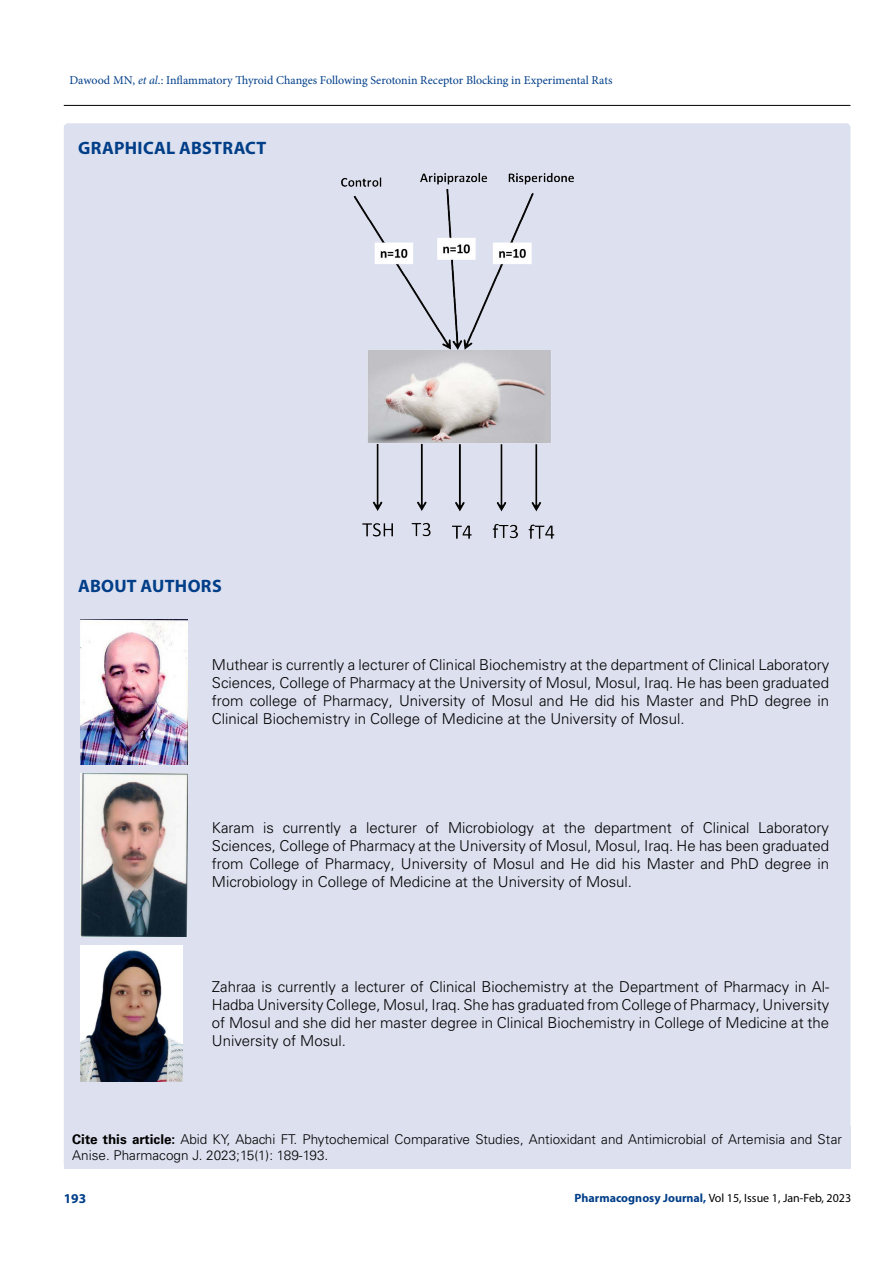
<style>
.page{position:relative;width:893px;height:1263px;background:#fff}
.page>*{position:absolute;margin:0;border:0;box-sizing:border-box;transform-origin:0 0}
.t1{font:700 18px "Myriad Pro";letter-spacing:.015em;color:#003e88}
.t2{font:300 15px/18px "Univers LT Std";color:#000;text-align:justify}
.t3{font:300 13.5px/16.2px "Univers LT Std";color:#000}
.t4{font:700 13.5px "Myriad Pro";color:#003e88}
.t5{font:12px "Minion Pro";color:#003e88}
.t6{font:12px "Myriad Pro";color:#000}
.s1{font-style:italic}
.s2{font-weight:700}
.s3{font-weight:700;color:#003e88}
</style>
<div class="page">
<hr style="left:64px;top:105px;width:786px;height:1px;background:#000">
<div style="left:64px;top:123px;width:786px;height:1046px;background:#dde0ef;border-radius:4px"></div>
<img style="left:80px;top:619px;width:107px;height:146px">
<img style="left:80px;top:773px;width:107px;height:164px">
<img style="left:80px;top:945px;width:102px;height:136px">
<img style="left:341px;top:172px;width:233px;height:367px">
<p class="t5" style="left:69px;top:72px;width:544px">Dawood MN, <span class="s1">et al</span>.: Inflammatory Thyroid Changes Following Serotonin Receptor Blocking in Experimental Rats</p>
<p class="t1" style="left:78px;top:137px;width:190px">GRAPHICAL ABSTRACT</p>
<p class="t1" style="left:78px;top:574px;width:145px">ABOUT AUTHORS</p>
<p class="t2" style="left:212px;top:656px;width:619px">Muthear is currently a lecturer of Clinical Biochemistry at the department of Clinical Laboratory Sciences, College of Pharmacy at the University of Mosul, Mosul, Iraq. He has been graduated from college of Pharmacy, University of Mosul and He did his Master and PhD degree in Clinical Biochemistry in College of Medicine at the University of Mosul.</p>
<p class="t2" style="left:212px;top:819px;width:619px">Karam is currently a lecturer of Microbiology at the department of Clinical Laboratory Sciences, College of Pharmacy at the University of Mosul, Mosul, Iraq. He has been graduated from College of Pharmacy, University of Mosul and He did his Master and PhD degree in Microbiology in College of Medicine at the University of Mosul.</p>
<p class="t2" style="left:212px;top:977px;width:619px">Zahraa is currently a lecturer of Clinical Biochemistry at the Department of Pharmacy in Al-Hadba University College, Mosul, Iraq. She has graduated from College of Pharmacy, University of Mosul and she did her master degree in Clinical Biochemistry in College of Medicine at the University of Mosul.</p>
<p class="t3" style="left:72px;top:1131px;width:771px"><span class="s2">Cite this article:</span> Abid KY, Abachi FT. Phytochemical Comparative Studies, Antioxidant and Antimicrobial of Artemisia and Star<br>Anise. Pharmacogn J. 2023;15(1): 189-193.</p>
<p class="t4" style="left:64px;top:1189px;width:24px">193</p>
<p class="t6" style="left:574px;top:1190px;width:278px"><span class="s3">Pharmacognosy Journal,</span> Vol 15, Issue 1, Jan-Feb, 2023</p>
</div>
